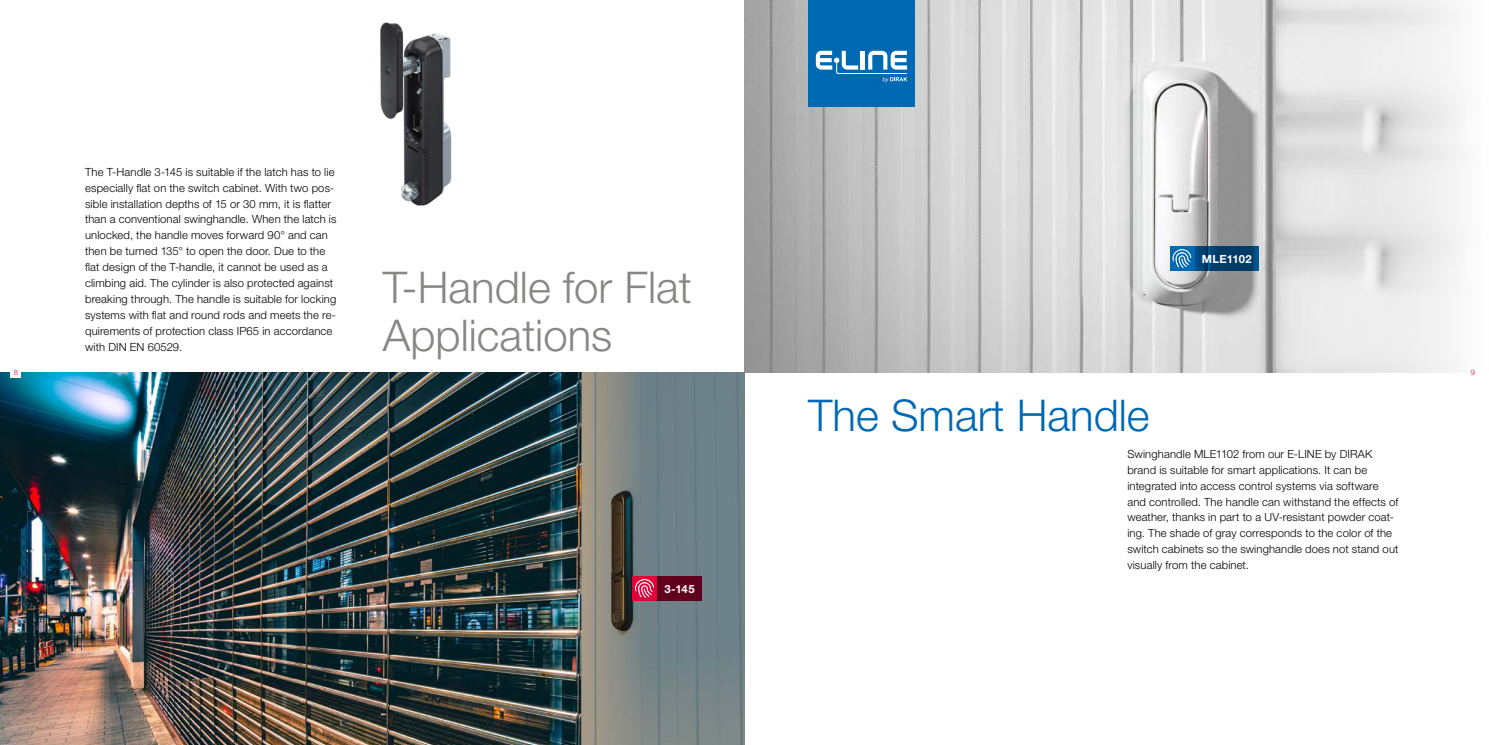
<style>
.page{position:relative;width:1489px;height:745px;background:#fff}
.page>*{position:absolute;margin:0;border:0;box-sizing:border-box;transform-origin:0 0}
.t1{font:300 43.75px/47.9px "Helvetica Neue LT Pro";color:#878786}
.t2{font:300 43.75px "Helvetica Neue LT Pro";color:#0069b4}
.t3{font:300 11.25px/16px "Helvetica Neue LT Pro";letter-spacing:.01em;color:#000}
.t4{font:700 11.25px "Helvetica Neue LT Pro";letter-spacing:.015em;color:#fff}
.t5{font:300 7.5px "Helvetica Neue LT Pro";color:#e40039}
</style>
<div class="page">
<img style="left:0;top:372px;width:744px;height:372px">
<img style="left:744px;top:0;width:718px;height:372px">
<div style="left:808px;top:0;width:106px;height:106px;background:#0069b4"></div>
<svg style="left:815px;top:51px;width:92px;height:31px"></svg>
<img style="left:380px;top:22px;width:72px;height:184px">
<div style="left:657px;top:576px;width:44px;height:25px;background:#62001e"></div>
<div style="left:632px;top:576px;width:25px;height:25px;background:#e20038"></div>
<svg style="left:635px;top:579px;width:19px;height:18px"></svg>
<svg style="left:1194px;top:246px;width:64px;height:25px;background:#00406f"></svg>
<div style="left:1169px;top:246px;width:25px;height:25px;background:#0069b4"></div>
<svg style="left:1172px;top:249px;width:19px;height:19px"></svg>
<div style="left:11px;top:367px;width:10px;height:10px;background:#fff"></div>
<p class="t3" style="left:85px;top:163px;width:253px">The T-Handle 3-145 is suitable if the latch has to lie especially flat on the switch cabinet. With two pos&shy;sible installation depths of 15 or 30 mm, it is flatter than a conventional swinghandle. When the latch is unlocked, the handle moves forward 90° and can then be turned 135° to open the door. Due to the flat design of the T-handle, it cannot be used as a climbing aid. The cylinder is also protected against breaking through. The handle is suitable for locking systems with flat and round rods and meets the re&shy;quirements of protection class IP65 in accordance with DIN EN 60529.</p>
<h1 class="t1" style="left:383px;top:263px;width:310px">T-Handle for Flat<br>Applications</h1>
<p class="t4" style="left:1201px;top:252px;width:51px">MLE1102</p>
<p class="t5" style="left:14px;top:367px;width:6px">8</p>
<p class="t5" style="left:1470px;top:367px;width:6px">9</p>
<h1 class="t2" style="left:808px;top:388px;width:343px">The Smart Handle</h1>
<p class="t4" style="left:664px;top:581px;width:32px">3-145</p>
<p class="t3" style="left:1127px;top:445px;width:273px">Swinghandle MLE1102 from our E-LINE by DIRAK brand is suitable for smart applications. It can be integrated into access control systems via software and controlled. The handle can withstand the effects of weather, thanks in part to a UV-resistant powder coat&shy;ing. The shade of gray corresponds to the color of the switch cabinets so the swinghandle does not stand out visually from the cabinet.</p>
</div>
